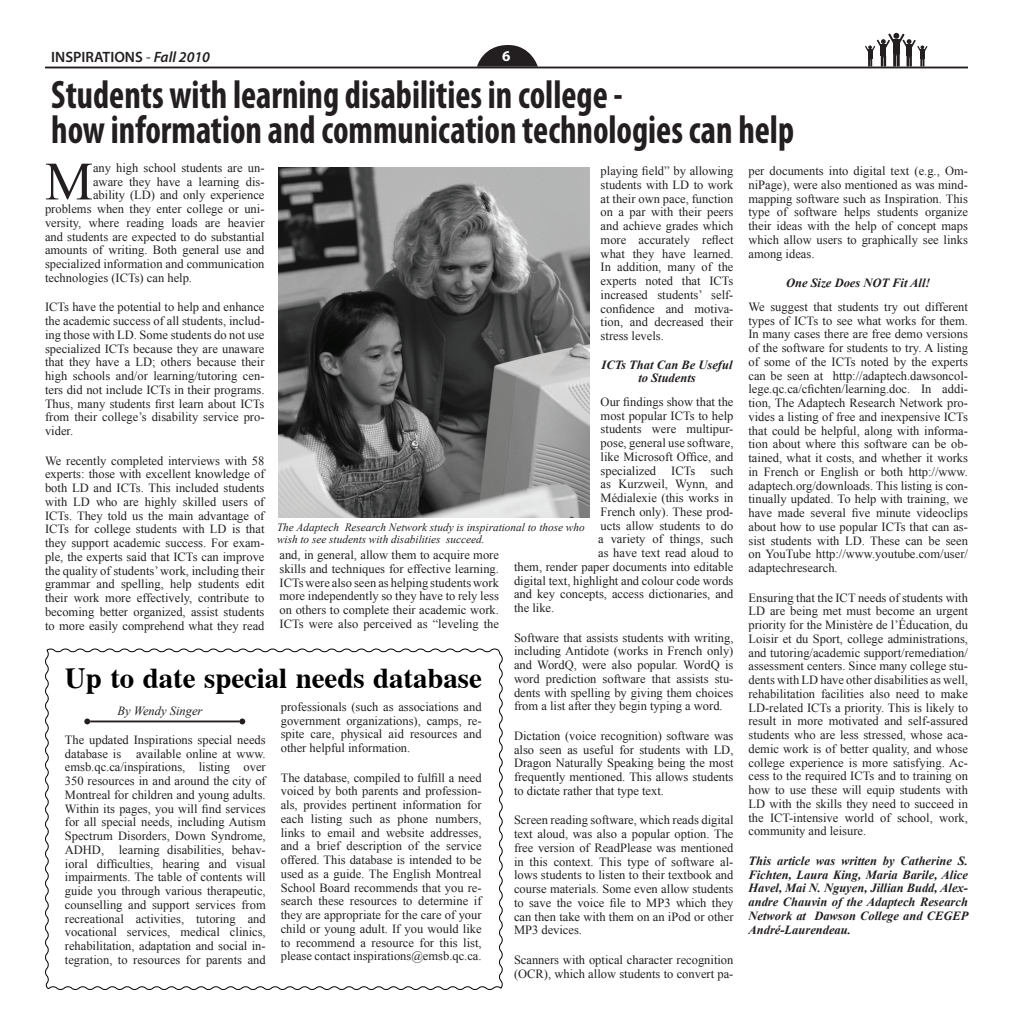
<style>
.page{position:relative;width:1013px;height:1035px;background:#fff}
.page>*{position:absolute;margin:0;border:0;box-sizing:border-box;transform-origin:0 0}
.t1{font:54px "Times New Roman";color:#231f20}
.t2{font:700 condensed 40px "Myriad Pro";color:#231f20;scale:.9 1}
.t3{font:700 28.75px "Cardiff";color:#000}
.t4{font:600 15px "Myriad Pro";color:#231f20}
.t5{font:700 15px "Myriad Pro";color:#fff}
.t6{font:12.5px/13.8px "Times New Roman";color:#231f20;text-align:justify}
.travel_title{font:italic 700 12.5px/13.8px "Times New Roman";color:#231f20;text-align:center}
.t7{font:italic 12.5px "Times New Roman";color:#231f20}
.Picture_outline{font:italic 11.25px/12.5px "Times New Roman";color:#231f20}
.s1{font-weight:400}
.s2{font-style:italic}
</style>
<div class="page">
<svg style="left:477px;top:45px;width:61px;height:22px"></svg>
<svg style="left:865px;top:33px;width:62px;height:34px"></svg>
<hr style="left:45px;top:67px;width:923px;height:1px;background:#231f20">
<img style="left:278px;top:168px;width:311px;height:350px">
<svg style="left:45px;top:648px;width:458px;height:342px"></svg>
<p class="t4" style="left:51px;top:47px;width:160px">INSPIRATIONS <span class="s1">-</span> <span class="s2">Fall 2010</span></p>
<p class="t5" style="left:502px;top:47px;width:10px">6</p>
<p class="t2" style="left:51px;top:69px;width:636px">Students with learning disabilities in college -</p>
<p class="t2" style="left:51px;top:104px;width:827px">how information and communication technologies can help</p>
<p class="t1" style="left:45px;top:145px;width:50px">M</p>
<p class="t6" style="left:93px;top:161px;width:173px">any high school students are un-</p>
<p class="t6" style="left:600px;top:164px;width:134px">playing field” by allowing students with LD to work at their own pace, function on a par with their peers and achieve grades which more accurately reflect what they have learned.<br>In addition, many of the experts noted that ICTs increased students’ self&shy;confidence and motiva&shy;tion, and decreased their stress levels.</p>
<p class="travel_title" style="left:601px;top:359px;width:132px;line-height:12.5px">ICTs That Can Be Useful to Students</p>
<p class="t6" style="left:600px;top:395px;width:134px">Our findings show that the</p>
<p class="t6" style="left:600px;top:408px;width:134px">most popular ICTs to help</p>
<p class="t6" style="left:600px;top:422px;width:134px">students were multipur-</p>
<p class="t6" style="left:600px;top:436px;width:134px">pose, general use software,</p>
<p class="t6" style="left:600px;top:450px;width:134px">like Microsoft Office, and</p>
<p class="t6" style="left:600px;top:463px;width:134px">specialized ICTs such</p>
<p class="t6" style="left:600px;top:477px;width:134px">as Kurzweil, Wynn, and</p>
<p class="t6" style="left:600px;top:491px;width:134px">Médialexie (this works in</p>
<p class="t6" style="left:600px;top:505px;width:134px">French only). These prod-</p>
<p class="t6" style="left:600px;top:518px;width:134px">ucts allow students to do</p>
<p class="t6" style="left:598px;top:532px;width:137px">a variety of things, such</p>
<p class="t6" style="left:598px;top:546px;width:137px">as have text read aloud to</p>
<p class="t6" style="left:514px;top:560px;width:221px">them, render paper documents into editable</p>
<p class="t6" style="left:514px;top:573px;width:221px">digital text, highlight and colour code words</p>
<p class="t6" style="left:514px;top:587px;width:221px">and key concepts, access dictionaries, and</p>
<p class="t6" style="left:514px;top:601px;width:42px">the like.</p>
<p class="t6" style="left:514px;top:630px;width:221px">Software that assists students with writing, including Antidote (works in French only) and WordQ, were also popular. WordQ is word prediction software that assists stu&shy;dents with spelling by giving them choices from a list after they begin typing a word.</p>
<p class="t6" style="left:514px;top:729px;width:221px">Dictation (voice recognition) software was also seen as useful for students with LD, Dragon Naturally Speaking being the most frequently mentioned. This allows students to dictate rather that type text.</p>
<p class="t6" style="left:514px;top:813px;width:221px">Screen reading software, which reads digital text aloud, was also a popular option. The free version of ReadPlease was mentioned in this context. This type of software al&shy;lows students to listen to their textbook and course materials. Some even allow students to save the voice file to MP3 which they can then take with them on an iPod or other MP3 devices.</p>
<p class="t6" style="left:514px;top:953px;width:221px">Scanners with optical character recognition (OCR), which allow students to convert pa-</p>
<p class="t6" style="left:93px;top:174px;width:173px">aware they have a learning dis-</p>
<p class="t6" style="left:93px;top:188px;width:173px">ability (LD) and only experience</p>
<p class="t6" style="left:45px;top:202px;width:221px">problems when they enter college or uni-</p>
<p class="t6" style="left:45px;top:216px;width:221px">versity, where reading loads are heavier</p>
<p class="t6" style="left:45px;top:229px;width:221px">and students are expected to do substantial</p>
<p class="t6" style="left:45px;top:243px;width:221px">amounts of writing. Both general use and</p>
<p class="t6" style="left:45px;top:257px;width:221px">specialized information and communication</p>
<p class="t6" style="left:45px;top:271px;width:149px">technologies (ICTs) can help.</p>
<p class="t6" style="left:45px;top:300px;width:221px">ICTs have the potential to help and enhance the academic success of all students, includ&shy;ing those with LD. Some students do not use specialized ICTs because they are unaware that they have a LD; others because their high schools and/or learning/tutoring cen&shy;ters did not include ICTs in their programs.<br>Thus, many students first learn about ICTs from their college’s disability service pro&shy;vider.</p>
<p class="t6" style="left:45px;top:453px;width:221px">We recently completed interviews with 58 experts: those with excellent knowledge of both LD and ICTs. This included students with LD who are highly skilled users of ICTs. They told us the main advantage of ICTs for college students with LD is that they support academic success. For exam&shy;ple, the experts said that ICTs can improve the quality of students’ work, including their grammar and spelling, help students edit their work more effectively, contribute to becoming better organized, assist students to more easily comprehend what they read</p>
<p class="Picture_outline" style="left:277px;top:520px;width:309px">The Adaptech Research Network study is inspirational to those who wish to see students with disabilities succeed.</p>
<p class="t6" style="left:279px;top:548px;width:221px">and, in general, allow them to acquire more skills and techniques for effective learning.<br>ICTs were also seen as helping students work more independently so they have to rely less on others to complete their academic work.<br>ICTs were also perceived as “leveling the</p>
<p class="t3" style="left:65px;top:662px;width:418px">Up to date special needs database</p>
<p class="t6" style="left:281px;top:700px;width:202px">professionals (such as associations and government organizations), camps, re&shy;spite care, physical aid resources and other helpful information.</p>
<p class="t6" style="left:281px;top:770px;width:202px">The database, compiled to fulfill a need voiced by both parents and profession&shy;als, provides pertinent information for each listing such as phone numbers, links to email and website addresses, and a brief description of the service offered. This database is intended to be used as a guide. The English Montreal School Board recommends that you re&shy;search these resources to determine if they are appropriate for the care of your child or young adult. If you would like to recommend a resource for this list, please contact inspirations@emsb.qc.ca.</p>
<p class="t7" style="left:117px;top:702px;width:86px">By Wendy Singer</p>
<p class="t6" style="left:65px;top:733px;width:202px">The updated Inspirations special needs database is available online at www. emsb.qc.ca/inspirations, listing over 350 resources in and around the city of Montreal for children and young adults.<br>Within its pages, you will find services for all special needs, including Autism Spectrum Disorders, Down Syndrome, ADHD, learning disabilities, behav&shy;ioral difficulties, hearing and visual impairments. The table of contents will guide you through various therapeutic, counselling and support services from recreational activities, tutoring and vocational services, medical clinics, rehabilitation, adaptation and social in&shy;tegration, to resources for parents and</p>
<p class="t6" style="left:748px;top:164px;width:221px">per documents into digital text (e.g., Om&shy;niPage), were also mentioned as was mind&shy;mapping software such as Inspiration. This type of software helps students organize their ideas with the help of concept maps which allow users to graphically see links among ideas.</p>
<p class="travel_title" style="left:786px;top:276px;width:146px">One Size Does NOT Fit All!</p>
<p class="t6" style="left:748px;top:300px;width:221px">We suggest that students try out different types of ICTs to see what works for them.<br>In many cases there are free demo versions of the software for students to try. A listing of some of the ICTs noted by the experts can be seen at http://adaptech.dawsoncol&shy;lege.qc.ca/cfichten/learning.doc. In addi&shy;tion, The Adaptech Research Network pro&shy;vides a listing of free and inexpensive ICTs that could be helpful, along with informa&shy;tion about where this software can be ob&shy;tained, what it costs, and whether it works in French or English or both http://www. adaptech.org/downloads. This listing is con&shy;tinually updated. To help with training, we have made several five minute videoclips about how to use popular ICTs that can as&shy;sist students with LD. These can be seen on YouTube http://www.youtube.com/user/ adaptechresearch.</p>
<p class="t6" style="left:748px;top:590px;width:221px">Ensuring that the ICT needs of students with LD are being met must become an urgent priority for the Ministère de l’Éducation, du Loisir et du Sport, college administrations, and tutoring/academic support/remediation/ assessment centers. Since many college stu&shy;dents with LD have other disabilities as well, rehabilitation facilities also need to make LD-related ICTs a priority. This is likely to result in more motivated and self-assured students who are less stressed, whose aca&shy;demic work is of better quality, and whose college experience is more satisfying. Ac&shy;cess to the required ICTs and to training on how to use these will equip students with LD with the skills they need to succeed in the ICT-intensive world of school, work, community and leisure.</p>
<p class="travel_title" style="left:748px;top:853px;width:221px;text-align:justify">This article was written by Catherine S.<br>Fichten, Laura King, Maria Barile, Alice Havel, Mai N. Nguyen, Jillian Budd, Alex&shy;andre Chauvin of the Adaptech Research Network at Dawson College and CEGEP André-Laurendeau.</p>
</div>
